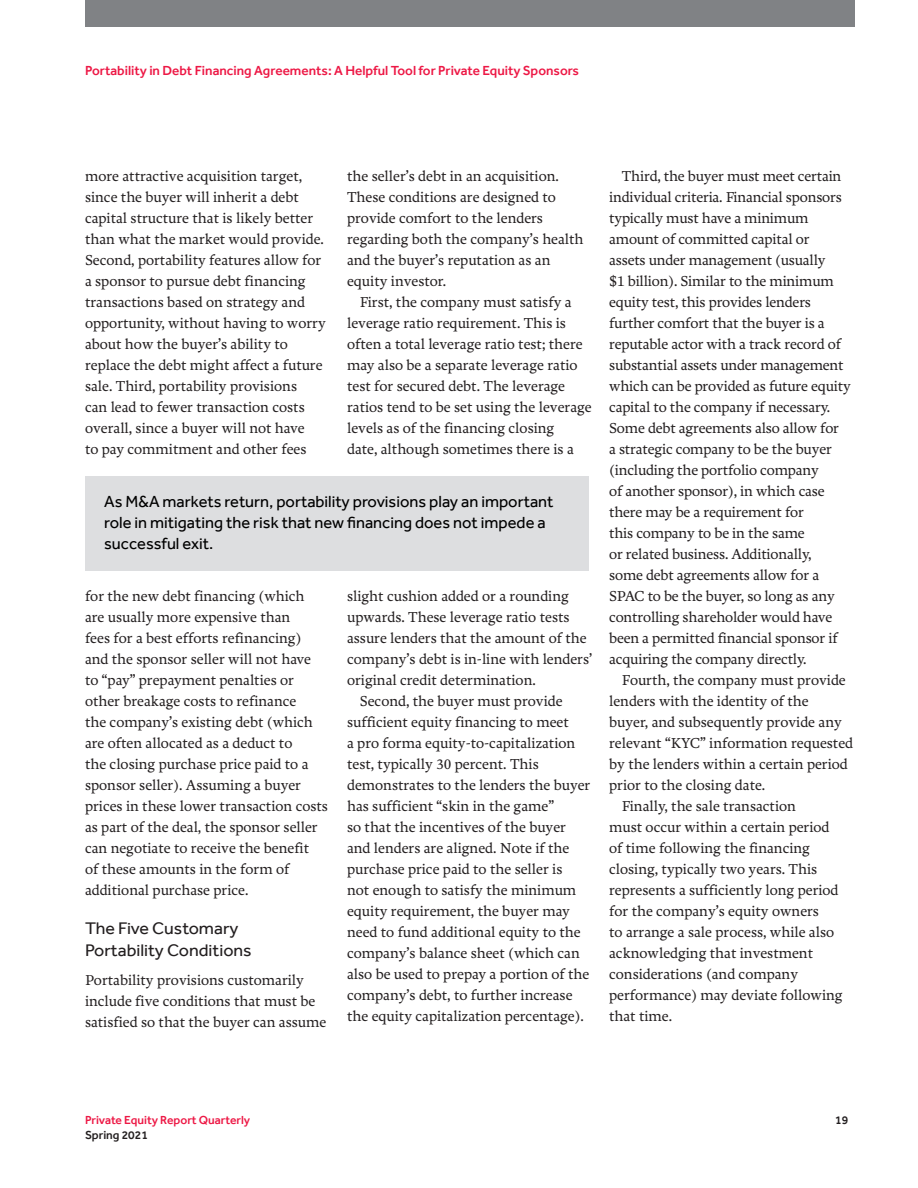
<style>
.page{position:relative;width:918px;height:1188px;background:#fff}
.page>*{position:absolute;margin:0;border:0;box-sizing:border-box;transform-origin:0 0}
._2021_Subheads{font:17.25px/21.8px "Effra";color:#231f20;scale:1.04 1}
._2020_Black_Quotes{font:16.5px/21px "Effra";color:#000}
._2021_Text{font:15px/21px "Freya";color:#231f20}
._2021_Text_no_indent{font:15px/21px "Freya";color:#231f20}
._2021_Text_No_Indent{font:15px/21px "Freya";color:#231f20}
._2019_Article_Head_c{font:500 13.5px "Effra";color:#ed1845}
.t1{font:500 12px "Effra";color:#ed1845}
.t2{font:500 12px "Effra";color:#231f20}
</style>
<div class="page">
<div style="left:85px;top:0;width:769px;height:27px;background:#808285"></div>
<div style="left:85px;top:476px;width:503px;height:94px;background:#dddee0"></div>
<p class="_2019_Article_Head_c" style="left:85px;top:62px;width:496px">Portability in Debt Financing Agreements: A Helpful Tool for Private Equity Sponsors</p>
<p class="_2021_Text_no_indent" style="left:85px;top:166px;width:242px">more attractive acquisition target, since the buyer will inherit a debt capital structure that is likely better than what the market would provide.<br>Second, portability features allow for a sponsor to pursue debt financing transactions based on strategy and opportunity, without having to worry about how the buyer’s ability to replace the debt might affect a future sale. Third, portability provisions<br>can lead to fewer transaction costs overall, since a buyer will not have<br>to pay commitment and other fees</p>
<p class="_2021_Text_No_Indent" style="left:347px;top:166px;width:238px">the seller’s debt in an acquisition.<br>These conditions are designed to provide comfort to the lenders regarding both the company’s health and the buyer’s reputation as an equity investor.</p>
<p class="_2021_Text" style="left:347px;top:292px;width:246px;text-indent:13px">First, the company must satisfy a leverage ratio requirement. This is often a total leverage ratio test; there may also be a separate leverage ratio test for secured debt. The leverage ratios tend to be set using the leverage levels as of the financing closing<br>date, although sometimes there is a</p>
<p class="_2020_Black_Quotes" style="left:104px;top:491px;width:451px">As M&amp;A markets return, portability provisions play an important role in mitigating the risk that new financing does not impede a successful exit.</p>
<p class="_2021_Text_no_indent" style="left:85px;top:586px;width:244px">for the new debt financing (which<br>are usually more expensive than<br>fees for a best efforts refinancing) and the sponsor seller will not have to “pay” prepayment penalties or other breakage costs to refinance<br>the company’s existing debt (which are often allocated as a deduct to<br>the closing purchase price paid to a sponsor seller). Assuming a buyer prices in these lower transaction costs as part of the deal, the sponsor seller can negotiate to receive the benefit<br>of these amounts in the form of additional purchase price.</p>
<p class="_2021_Subheads" style="left:85px;top:917px;width:162px">The Five Customary<br>Portability Conditions</p>
<p class="_2021_Text_No_Indent" style="left:85px;top:970px;width:243px">Portability provisions customarily include five conditions that must be satisfied so that the buyer can assume</p>
<p class="_2021_Text" style="left:347px;top:586px;width:247px">slight cushion added or a rounding upwards. These leverage ratio tests assure lenders that the amount of the company’s debt is in-line with lenders’ original credit determination.</p>
<p class="_2021_Text" style="left:347px;top:691px;width:245px;text-indent:13px">Second, the buyer must provide sufficient equity financing to meet<br>a pro forma equity-to-capitalization test, typically 30 percent. This demonstrates to the lenders the buyer has sufficient “skin in the game”<br>so that the incentives of the buyer and lenders are aligned. Note if the purchase price paid to the seller is<br>not enough to satisfy the minimum equity requirement, the buyer may need to fund additional equity to the company’s balance sheet (which can also be used to prepay a portion of the company’s debt, to further increase the equity capitalization percentage).</p>
<p class="_2021_Text" style="left:609px;top:166px;width:243px;text-indent:13px">Third, the buyer must meet certain individual criteria. Financial sponsors typically must have a minimum amount of committed capital or<br>assets under management (usually<br>$1 billion). Similar to the minimum equity test, this provides lenders further comfort that the buyer is a reputable actor with a track record of substantial assets under management which can be provided as future equity capital to the company if necessary.<br>Some debt agreements also allow for<br>a strategic company to be the buyer (including the portfolio company<br>of another sponsor), in which case there may be a requirement for<br>this company to be in the same<br>or related business. Additionally,<br>some debt agreements allow for a SPAC to be the buyer, so long as any controlling shareholder would have been a permitted financial sponsor if acquiring the company directly.</p>
<p class="_2021_Text" style="left:609px;top:670px;width:245px;text-indent:13px">Fourth, the company must provide lenders with the identity of the<br>buyer, and subsequently provide any relevant “KYC” information requested by the lenders within a certain period prior to the closing date.</p>
<p class="_2021_Text" style="left:609px;top:796px;width:235px;text-indent:13px">Finally, the sale transaction<br>must occur within a certain period of time following the financing closing, typically two years. This represents a sufficiently long period for the company’s equity owners<br>to arrange a sale process, while also acknowledging that investment considerations (and company performance) may deviate following that time.</p>
<p class="t1" style="left:85px;top:1112px;width:167px">Private Equity Report Quarterly</p>
<p class="t2" style="left:835px;top:1112px;width:15px">19</p>
<p class="t2" style="left:85px;top:1128px;width:64px">Spring 2021</p>
</div>
